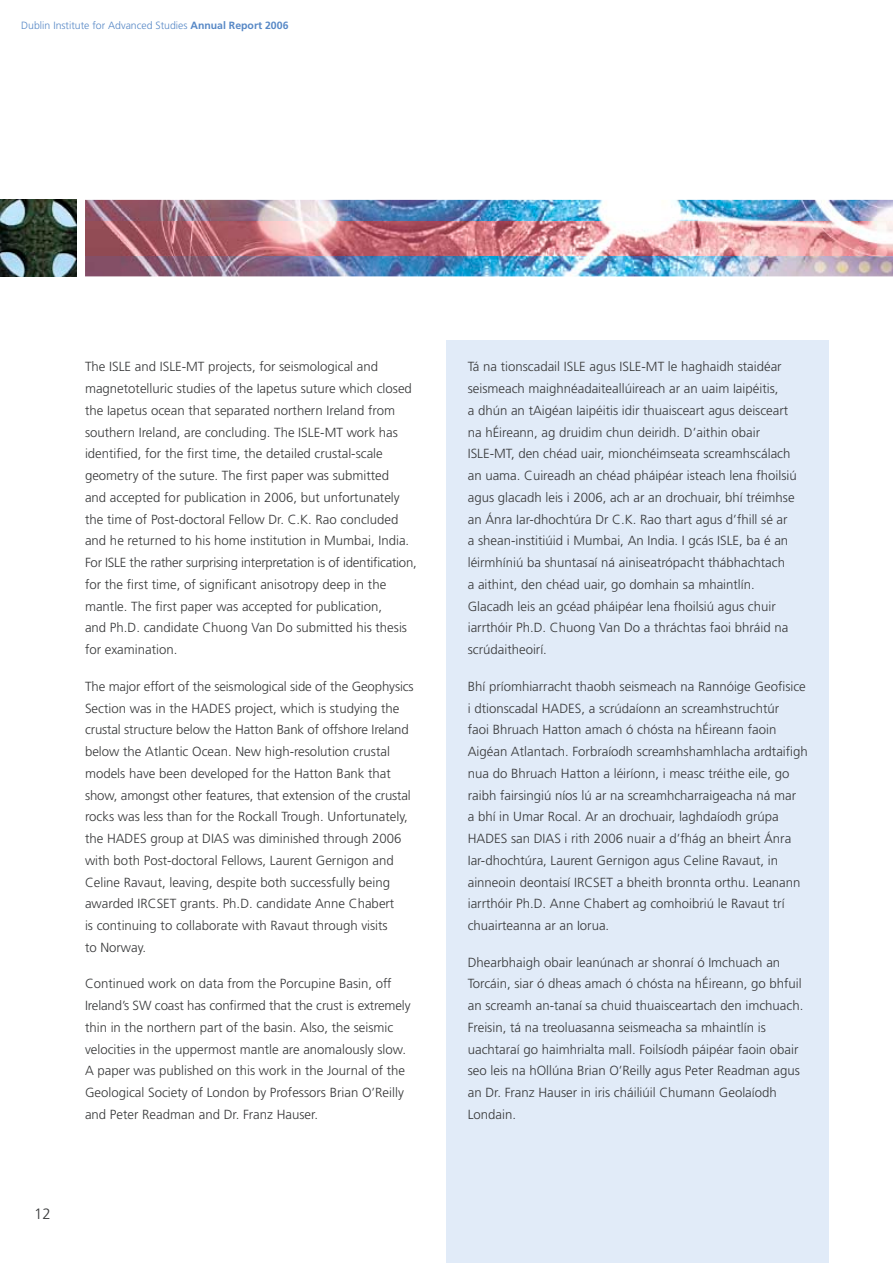
<style>
.page{position:relative;width:893px;height:1263px;background:#fff}
.page>*{position:absolute;margin:0;border:0;box-sizing:border-box;transform-origin:0 0}
.t1{font:300 15px "Frutiger LT Std";color:#373839}
.t2{font:300 13.2px/21.8px "Frutiger LT Std";color:#373839}
.t3{font:300 10.5px "Frutiger LT Std";color:#5788c6}
.s1{font-weight:700}
</style>
<div class="page">
<img style="left:0;top:200px;width:77px;height:76px">
<img style="left:85px;top:200px;width:808px;height:76px">
<img style="left:85px;top:221px;width:808px;height:34px">
<div style="left:446px;top:340px;width:383px;height:923px;background:#e1ebf8"></div>
<p class="t3" style="left:21px;top:20px;width:269px">Dublin Institute for Advanced Studies <span class="s1">Annual Report 2006</span></p>
<p class="t2" style="left:85px;top:356px;width:333px">The ISLE and ISLE-MT projects, for seismological and magnetotelluric studies of the Iapetus suture which closed the Iapetus ocean that separated northern Ireland from southern Ireland, are concluding. The ISLE-MT work has identified, for the first time, the detailed crustal-scale geometry of the suture. The first paper was submitted<br>and accepted for publication in 2006, but unfortunately the time of Post-doctoral Fellow Dr. C.K. Rao concluded and he returned to his home institution in Mumbai, India.<br>For ISLE the rather surprising interpretation is of identification, for the first time, of significant anisotropy deep in the mantle. The first paper was accepted for publication,<br>and Ph.D. candidate Chuong Van Do submitted his thesis for examination.</p>
<p class="t2" style="left:85px;top:675px;width:330px">The major effort of the seismological side of the Geophysics Section was in the HADES project, which is studying the crustal structure below the Hatton Bank of offshore Ireland below the Atlantic Ocean. New high-resolution crustal models have been developed for the Hatton Bank that show, amongst other features, that extension of the crustal rocks was less than for the Rockall Trough. Unfortunately, the HADES group at DIAS was diminished through 2006 with both Post-doctoral Fellows, Laurent Gernigon and Celine Ravaut, leaving, despite both successfully being awarded IRCSET grants. Ph.D. candidate Anne Chabert<br>is continuing to collaborate with Ravaut through visits<br>to Norway.</p>
<p class="t2" style="left:85px;top:973px;width:327px">Continued work on data from the Porcupine Basin, off Ireland’s SW coast has confirmed that the crust is extremely thin in the northern part of the basin. Also, the seismic velocities in the uppermost mantle are anomalously slow.<br>A paper was published on this work in the Journal of the Geological Society of London by Professors Brian O’Reilly and Peter Readman and Dr. Franz Hauser.</p>
<p class="t1" style="left:34px;top:1205px;width:18px">12</p>
<p class="t2" style="left:468px;top:356px;width:331px">Tá na tionscadail ISLE agus ISLE-MT le haghaidh staidéar seismeach maighnéadaiteallúireach ar an uaim Iaipéitis,<br>a dhún an tAigéan Iaipéitis idir thuaisceart agus deisceart na hÉireann, ag druidim chun deiridh. D’aithin obair ISLE-MT, den chéad uair, mionchéimseata screamhscálach an uama. Cuireadh an chéad pháipéar isteach lena fhoilsiú agus glacadh leis i 2006, ach ar an drochuair, bhí tréimhse an Ánra Iar-dhochtúra Dr C.K. Rao thart agus d’fhill sé ar a shean-institiúid i Mumbai, An India. I gcás ISLE, ba é an léirmhíniú ba shuntasaí ná ainiseatrópacht thábhachtach<br>a aithint, den chéad uair, go domhain sa mhaintlín.<br>Glacadh leis an gcéad pháipéar lena fhoilsiú agus chuir iarrthóir Ph.D. Chuong Van Do a thráchtas faoi bhráid na scrúdaitheoirí.</p>
<p class="t2" style="left:468px;top:675px;width:342px">Bhí príomhiarracht thaobh seismeach na Rannóige Geofisice i dtionscadal HADES, a scrúdaíonn an screamhstruchtúr<br>faoi Bhruach Hatton amach ó chósta na hÉireann faoin Aigéan Atlantach. Forbraíodh screamhshamhlacha ardtaifigh nua do Bhruach Hatton a léiríonn, i measc tréithe eile, go raibh fairsingiú níos lú ar na screamhcharraigeacha ná mar<br>a bhí in Umar Rocal. Ar an drochuair, laghdaíodh grúpa HADES san DIAS i rith 2006 nuair a d’fhág an bheirt Ánra Iar-dhochtúra, Laurent Gernigon agus Celine Ravaut, in ainneoin deontaisí IRCSET a bheith bronnta orthu. Leanann iarrthóir Ph.D. Anne Chabert ag comhoibriú le Ravaut trí chuairteanna ar an Iorua.</p>
<p class="t2" style="left:468px;top:951px;width:337px">Dhearbhaigh obair leanúnach ar shonraí ó Imchuach an Torcáin, siar ó dheas amach ó chósta na hÉireann, go bhfuil an screamh an-tanaí sa chuid thuaisceartach den imchuach.<br>Freisin, tá na treoluasanna seismeacha sa mhaintlín is uachtaraí go haimhrialta mall. Foilsíodh páipéar faoin obair seo leis na hOllúna Brian O’Reilly agus Peter Readman agus an Dr. Franz Hauser in iris cháiliúil Chumann Geolaíodh Londain.</p>
</div>
